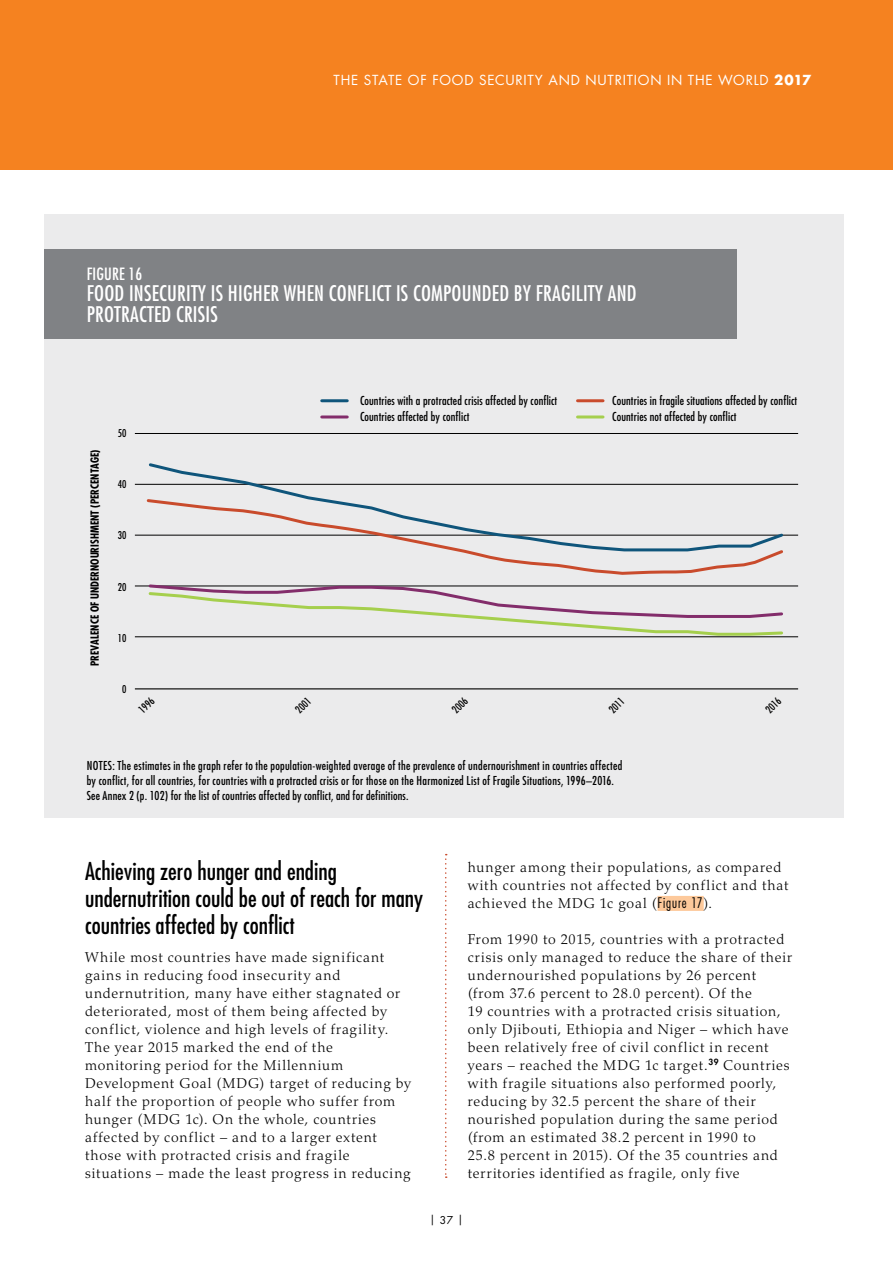
<style>
.page{position:relative;width:893px;height:1263px;background:#fff}
.page>*{position:absolute;margin:0;border:0;box-sizing:border-box;transform-origin:0 0}
.t1{font:condensed 24px/27px "Futura Std";color:#000}
.t2{font:condensed 21px/21px "Futura Std";letter-spacing:.01em;color:#fff}
.t3{font:condensed 16.5px "Futura Std";letter-spacing:.01em;color:#fff}
.t4{font:300 14.25px/18px "Palatino LT Std";letter-spacing:.055em;color:#000}
.t5{font:13.5px "Futura Std";letter-spacing:.055em;color:#fff}
.t6{font:condensed 12px/15px "Futura Std";letter-spacing:.02em;color:#000}
.t7{font:700 condensed 10.95px "Futura Std";color:#000}
.t8{font:condensed 10.5px "Futura Std";color:#000}
.t9{font:10.5px "Futura Std";color:#000}
.s1{font-weight:700}
.s2{font-family:"Futura Std";font-stretch:condensed}
</style>
<div class="page">
<div style="left:0;top:0;width:893px;height:170px;background:#f58220"></div>
<svg style="left:445px;top:854px;width:2px;height:324px"></svg>
<div style="left:657px;top:896px;width:47px;height:15px;background:#fdc99b"></div>
<div style="left:44px;top:215px;width:800px;height:603px;background:#ebebec"></div>
<hr style="left:577px;top:415px;width:26px;height:3px;background:#a5cf4d">
<hr style="left:577px;top:399px;width:26px;height:3px;background:#c94b2c">
<hr style="left:322px;top:399px;width:25px;height:3px;background:#0f557b">
<hr style="left:322px;top:415px;width:25px;height:3px;background:#832d6b">
<hr style="left:135px;top:636px;width:663px;height:1px;background:#000">
<hr style="left:135px;top:586px;width:663px;height:1px;background:#000">
<hr style="left:135px;top:535px;width:663px;height:1px;background:#000">
<hr style="left:135px;top:484px;width:663px;height:1px;background:#000">
<hr style="left:135px;top:433px;width:663px;height:1px;background:#000">
<hr style="left:135px;top:688px;width:663px;height:1px;background:#000">
<svg style="left:147px;top:584px;width:638px;height:53px"></svg>
<svg style="left:147px;top:463px;width:638px;height:34px"></svg>
<svg style="left:145px;top:497px;width:640px;height:78px"></svg>
<div style="left:44px;top:250px;width:693px;height:89px;background:#808285"></div>
<p class="t5" style="left:334px;top:71px;width:479px">THE STATE OF FOOD SECURITY AND NUTRITION IN THE WORLD <span class="s1">2017</span></p>
<p class="t3" style="left:87px;top:264px;width:57px">FIGURE 16</p>
<h2 class="t2" style="left:87px;top:283px;width:551px">FOOD INSECURITY IS HIGHER WHEN CONFLICT IS COMPOUNDED BY FRAGILITY AND<br>PROTRACTED CRISIS</h2>
<p class="t6" style="left:360px;top:392px;width:199px">Countries with a protracted crisis affected by conflict</p>
<p class="t6" style="left:612px;top:392px;width:186px">Countries in fragile situations affected by conflict</p>
<p class="t7" style="left:88px;top:666px;width:218px;rotate:-90deg">PREVALENCE OF UNDERNOURISHMENT (PERCENTAGE)</p>
<p class="t8" style="left:118px;top:426px;width:10px">50</p>
<p class="t8" style="left:118px;top:478px;width:10px">40</p>
<p class="t8" style="left:118px;top:529px;width:10px">30</p>
<p class="t6" style="left:360px;top:409px;width:111px">Countries affected by conflict</p>
<p class="t6" style="left:612px;top:409px;width:126px">Countries not affected by conflict</p>
<p class="t8" style="left:118px;top:580px;width:10px">20</p>
<p class="t8" style="left:118px;top:632px;width:10px">10</p>
<p class="t8" style="left:122px;top:683px;width:6px">0</p>
<p class="t8" style="left:136px;top:707px;width:19px;rotate:-45deg">1996</p>
<p class="t8" style="left:293px;top:707px;width:19px;rotate:-45deg">2001</p>
<p class="t8" style="left:449px;top:707px;width:19px;rotate:-45deg">2006</p>
<p class="t8" style="left:606px;top:707px;width:19px;rotate:-45deg">2011</p>
<p class="t8" style="left:763px;top:707px;width:19px;rotate:-45deg">2016</p>
<p class="t6" style="left:87px;top:758px;width:537px">NOTES: The estimates in the graph refer to the population-weighted average of the prevalence of undernourishment in countries affected by conflict, for all countries, for countries with a protracted crisis or for those on the Harmonized List of Fragile Situations, 1996–2016.<br>See Annex 2 (p. 102) for the list of countries affected by conflict, and for definitions.</p>
<h1 class="t1" style="left:85px;top:858px;width:340px">Achieving zero hunger and ending undernutrition could be out of reach for many countries affected by conflict</h1>
<p class="t4" style="left:85px;top:948px;width:328px">While most countries have made significant gains in reducing food insecurity and undernutrition, many have either stagnated or deteriorated, most of them being affected by conflict, violence and high levels of fragility.<br>The year 2015 marked the end of the monitoring period for the Millennium Development Goal (MDG) target of reducing by half the proportion of people who suffer from hunger (MDG 1c). On the whole, countries affected by conflict – and to a larger extent those with protracted crisis and fragile situations – made the least progress in reducing</p>
<p class="t4" style="left:468px;top:858px;width:322px">hunger among their populations, as compared with countries not affected by conflict and that achieved the MDG 1c goal (<span class="s2">Figure 17</span>).</p>
<p class="t4" style="left:468px;top:930px;width:326px">From 1990 to 2015, countries with a protracted crisis only managed to reduce the share of their undernourished populations by 26 percent (from 37.6 percent to 28.0 percent). Of the<br>19 countries with a protracted crisis situation, only Djibouti, Ethiopia and Niger – which have been relatively free of civil conflict in recent years – reached the MDG 1c target.<sup>39</sup> Countries with fragile situations also performed poorly, reducing by 32.5 percent the share of their nourished population during the same period (from an estimated 38.2 percent in 1990 to<br>25.8 percent in 2015). Of the 35 countries and territories identified as fragile, only five</p>
<p class="t9" style="left:429px;top:1213px;width:35px">| 37 |</p>
</div>
